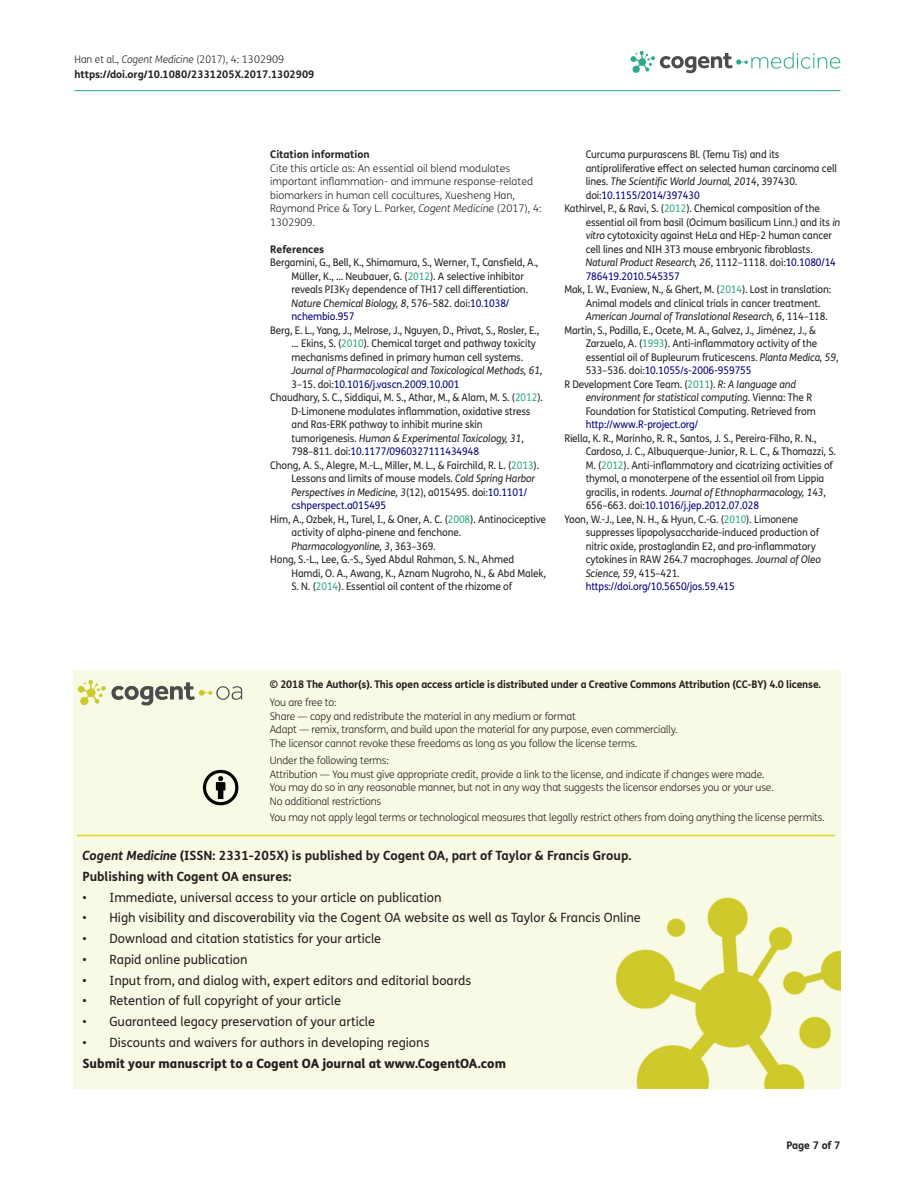
<style>
.page{position:relative;width:915px;height:1191px;background:#fff}
.page>*{position:absolute;margin:0;border:0;box-sizing:border-box;transform-origin:0 0}
.t1{font:12.75px "FS Me Pro";color:#231f20}
.t2{font:700 12.75px/20.7px "FS Me Pro";color:#231f20}
.t3{font:800 12.75px "FS Me Pro";color:#231f20}
.t4{font:10.5px/13.5px "FS Me Pro";letter-spacing:-.01em;color:#231f20;scale:.95 1}
.t5{font:300 10.5px/13.5px "FS Me Pro";letter-spacing:-.015em;color:#231f20}
.t6{font:italic 10.5px "FS Me Pro";letter-spacing:-.01em;color:#231f20;scale:.95 1}
.t7{font:10.5px "FS Me Pro";letter-spacing:-.01em;color:#000080;scale:.95 1}
.t8{font:700 10.5px/15px "FS Me Pro";letter-spacing:-.015em;color:#231f20}
.s1{font-weight:300}
.s2{font-weight:300;font-style:italic}
.s3{font-style:italic}
.s4{color:#2ca88a}
.s5{font-family:"STIX"}
.s6{color:#000080}
.s7{font-style:normal}
.s8{color:#231f20}
.s9{font-style:normal;color:#000080}
</style>
<div class="page">
<hr style="left:74px;top:90px;width:766px;height:1px;background:#2ca88a">
<svg style="left:630px;top:51px;width:210px;height:22px"></svg>
<div style="left:74px;top:671px;width:766px;height:417px;background:#f9fae6"></div>
<svg style="left:78px;top:680px;width:164px;height:25px;background:#d2d3ba"></svg>
<svg style="left:203px;top:770px;width:35px;height:35px"></svg>
<hr style="left:77px;top:835px;width:757px;height:1px;background:#dcdc1e">
<p class="t8" style="left:74px;top:51px;width:241px"><span class="s1">Han et al.,</span> <span class="s2">Cogent Medicine</span> <span class="s1">(2017), 4: 1302909 </span>https://doi.org/10.1080/2331205X.2017.1302909</p>
<p class="t8" style="left:270px;top:146px;width:101px">Citation information</p>
<p class="t5" style="left:270px;top:161px;width:273px">Cite this article as: An essential oil blend modulates important inflammation- and immune response-related biomarkers in human cell cocultures, Xuesheng Han, Raymond Price &amp; Tory L. Parker, <span class="s3">Cogent Medicine</span> (2017), 4:<br>1302909.</p>
<p class="t8" style="left:270px;top:241px;width:56px">References</p>
<p class="t4" style="left:291px;top:255px;width:261px;text-indent:-21px">Bergamini, G., Bell, K., Shimamura, S., Werner, T., Cansfield, A., Müller, K., … Neubauer, G. (<span class="s4">2012</span>). A selective inhibitor reveals PI3K<span class="s5">γ</span> dependence of TH17 cell differentiation.<br><span class="s3">Nature Chemical Biology, 8</span>, 576–582. doi:<span class="s6">10.1038/ nchembio.957</span></p>
<p class="t4" style="left:270px;top:323px;width:285px">Berg, E. L., Yang, J., Melrose, J., Nguyen, D., Privat, S., Rosler, E.,</p>
<p class="t4" style="left:291px;top:336px;width:259px">… Ekins, S. (<span class="s4">2010</span>). Chemical target and pathway toxicity</p>
<p class="t4" style="left:291px;top:350px;width:245px">mechanisms defined in primary human cell systems.</p>
<p class="t6" style="left:291px;top:363px;width:265px">Journal of Pharmacological and Toxicological Methods, 61<span class="s7">,</span></p>
<p class="t7" style="left:291px;top:377px;width:178px"><span class="s8">3–15. doi:</span>10.1016/j.vascn.2009.10.001</p>
<p class="t4" style="left:270px;top:391px;width:288px">Chaudhary, S. C., Siddiqui, M. S., Athar, M., &amp; Alam, M. S. (<span class="s4">2012</span>).</p>
<p class="t4" style="left:291px;top:404px;width:253px">D-Limonene modulates inflammation, oxidative stress</p>
<p class="t4" style="left:291px;top:418px;width:203px">and Ras-ERK pathway to inhibit murine skin</p>
<p class="t6" style="left:291px;top:431px;width:246px"><span class="s7">tumorigenesis.</span> Human &amp; Experimental Toxicology, 31<span class="s7">,</span></p>
<p class="t7" style="left:291px;top:444px;width:199px"><span class="s8">798–811. doi:</span>10.1177/0960327111434948</p>
<p class="t4" style="left:270px;top:458px;width:284px">Chong, A. S., Alegre, M.-L., Miller, M. L., &amp; Fairchild, R. L. (<span class="s4">2013</span>).</p>
<p class="t4" style="left:291px;top:472px;width:258px">Lessons and limits of mouse models. <span class="s3">Cold Spring Harbor</span></p>
<p class="t6" style="left:291px;top:485px;width:249px">Perspectives in Medicine, 3<span class="s7">(12), a015495. doi:</span><span class="s9">10.1101/</span></p>
<p class="t7" style="left:291px;top:498px;width:101px">cshperspect.a015495</p>
<p class="t4" style="left:270px;top:512px;width:292px">Him, A., Ozbek, H., Turel, I., &amp; Oner, A. C. (<span class="s4">2008</span>). Antinociceptive</p>
<p class="t4" style="left:291px;top:526px;width:180px">activity of alpha-pinene and fenchone.</p>
<p class="t6" style="left:291px;top:539px;width:153px">Pharmacologyonline, 3<span class="s7">, 363–369.</span></p>
<p class="t4" style="left:270px;top:553px;width:258px">Hong, S.-L., Lee, G.-S., Syed Abdul Rahman, S. N., Ahmed</p>
<p class="t4" style="left:291px;top:566px;width:269px">Hamdi, O. A., Awang, K., Aznam Nugroho, N., &amp; Abd Malek,</p>
<p class="t4" style="left:291px;top:580px;width:234px">S. N. (<span class="s4">2014</span>). Essential oil content of the rhizome of</p>
<p class="t4" style="left:585px;top:148px;width:205px">Curcuma purpurascens Bl. (Temu Tis) and its</p>
<p class="t4" style="left:585px;top:161px;width:266px">antiproliferative effect on selected human carcinoma cell</p>
<p class="t6" style="left:585px;top:174px;width:224px"><span class="s7">lines.</span> The Scientific World Journal, 2014<span class="s7">, 397430.</span></p>
<p class="t7" style="left:585px;top:188px;width:122px"><span class="s8">doi:</span>10.1155/2014/397430</p>
<p class="t4" style="left:564px;top:202px;width:270px">Kathirvel, P., &amp; Ravi, S. (<span class="s4">2012</span>). Chemical composition of the</p>
<p class="t4" style="left:585px;top:215px;width:269px">essential oil from basil (Ocimum basilicum Linn.) and its <span class="s3">in</span></p>
<p class="t4" style="left:585px;top:229px;width:261px"><span class="s3">vitro</span> cytotoxicity against HeLa and HEp-2 human cancer</p>
<p class="t4" style="left:585px;top:242px;width:240px">cell lines and NIH 3T3 mouse embryonic fibroblasts.</p>
<p class="t6" style="left:585px;top:255px;width:265px">Natural Product Research, 26<span class="s7">, 1112–1118. doi:</span><span class="s9">10.1080/14</span></p>
<p class="t7" style="left:585px;top:269px;width:101px">786419.2010.545357</p>
<p class="t4" style="left:564px;top:283px;width:282px">Mak, I. W., Evaniew, N., &amp; Ghert, M. (<span class="s4">2014</span>). Lost in translation:</p>
<p class="t4" style="left:585px;top:296px;width:248px">Animal models and clinical trials in cancer treatment.</p>
<p class="t6" style="left:585px;top:309px;width:256px">American Journal of Translational Research, 6<span class="s7">, 114–118.</span></p>
<p class="t4" style="left:564px;top:323px;width:266px">Martin, S., Padilla, E., Ocete, M. A., Galvez, J., Jiménez, J., &amp;</p>
<p class="t4" style="left:585px;top:337px;width:245px">Zarzuelo, A. (<span class="s4">1993</span>). Anti-inflammatory activity of the</p>
<p class="t4" style="left:585px;top:350px;width:267px">essential oil of Bupleurum fruticescens. <span class="s3">Planta Medica, 59</span>,</p>
<p class="t7" style="left:585px;top:363px;width:176px"><span class="s8">533–536. doi:</span>10.1055/s-2006-959755</p>
<p class="t4" style="left:564px;top:377px;width:245px">R Development Core Team. (<span class="s4">2011</span>). <span class="s3">R: A language and</span></p>
<p class="t6" style="left:585px;top:390px;width:240px">environment for statistical computing<span class="s7">. Vienna: The R</span></p>
<p class="t4" style="left:585px;top:404px;width:243px">Foundation for Statistical Computing. Retrieved from</p>
<p class="t7" style="left:585px;top:417px;width:120px">http://www.R-project.org/</p>
<p class="t4" style="left:564px;top:431px;width:267px">Riella, K. R., Marinho, R. R., Santos, J. S., Pereira-Filho, R. N.,</p>
<p class="t4" style="left:585px;top:445px;width:265px">Cardoso, J. C., Albuquerque-Junior, R. L. C., &amp; Thomazzi, S.</p>
<p class="t4" style="left:585px;top:458px;width:262px">M. (<span class="s4">2012</span>). Anti-inflammatory and cicatrizing activities of</p>
<p class="t4" style="left:585px;top:472px;width:252px">thymol, a monoterpene of the essential oil from Lippia</p>
<p class="t6" style="left:585px;top:485px;width:254px"><span class="s7">gracilis, in rodents.</span> Journal of Ethnopharmacology, 143<span class="s7">,</span></p>
<p class="t7" style="left:585px;top:498px;width:184px"><span class="s8">656–663. doi:</span>10.1016/j.jep.2012.07.028</p>
<p class="t4" style="left:564px;top:512px;width:247px">Yoon, W.-J., Lee, N. H., &amp; Hyun, C.-G. (<span class="s4">2010</span>). Limonene</p>
<p class="t4" style="left:585px;top:526px;width:247px">suppresses lipopolysaccharide-induced production of</p>
<p class="t4" style="left:585px;top:539px;width:244px">nitric oxide, prostaglandin E2, and pro-inflammatory</p>
<p class="t4" style="left:585px;top:553px;width:249px">cytokines in RAW 264.7 macrophages. <span class="s3">Journal of Oleo</span></p>
<p class="t6" style="left:585px;top:566px;width:100px">Science, 59<span class="s7">, 415–421.</span></p>
<p class="t7" style="left:585px;top:579px;width:158px">https://doi.org/10.5650/jos.59.415</p>
<p class="t8" style="left:270px;top:676px;width:552px">© 2018 The Author(s). This open access article is distributed under a Creative Commons Attribution (CC-BY) 4.0 license.</p>
<p class="t5" style="left:270px;top:695px;width:409px">You are free to:<br>Share — copy and redistribute the material in any medium or format<br>Adapt — remix, transform, and build upon the material for any purpose, even commercially.<br>The licensor cannot revoke these freedoms as long as you follow the license terms.</p>
<p class="t5" style="left:270px;top:753px;width:505px">Under the following terms:<br>Attribution — You must give appropriate credit, provide a link to the license, and indicate if changes were made.<br>You may do so in any reasonable manner, but not in any way that suggests the licensor endorses you or your use.<br>No additional restrictions</p>
<p class="t5" style="left:270px;top:810px;width:556px">You may not apply legal terms or technological measures that legally restrict others from doing anything the license permits.</p>
<p class="t2" style="left:82px;top:844px;width:550px"><span class="s3">Cogent Medicine</span> (ISSN: 2331-205X) is published by Cogent OA, part of Taylor &amp; Francis Group.<br>Publishing with Cogent OA ensures:</p>
<p class="t1" style="left:82px;top:888px;width:360px">• Immediate, universal access to your article on publication</p>
<p class="t1" style="left:82px;top:909px;width:559px">• High visibility and discoverability via the Cogent OA website as well as Taylor &amp; Francis Online</p>
<p class="t1" style="left:82px;top:930px;width:300px">• Download and citation statistics for your article</p>
<p class="t1" style="left:82px;top:950px;width:166px">• Rapid online publication</p>
<p class="t1" style="left:82px;top:971px;width:390px">• Input from, and dialog with, expert editors and editorial boards</p>
<p class="t1" style="left:82px;top:992px;width:260px">• Retention of full copyright of your article</p>
<p class="t1" style="left:82px;top:1013px;width:294px">• Guaranteed legacy preservation of your article</p>
<p class="t1" style="left:82px;top:1033px;width:348px">• Discounts and waivers for authors in developing regions</p>
<p class="t3" style="left:82px;top:1053px;width:425px">Submit your manuscript to a Cogent OA journal at www.CogentOA.com</p>
<p class="t8" style="left:786px;top:1137px;width:56px">Page 7 of 7</p>
</div>
